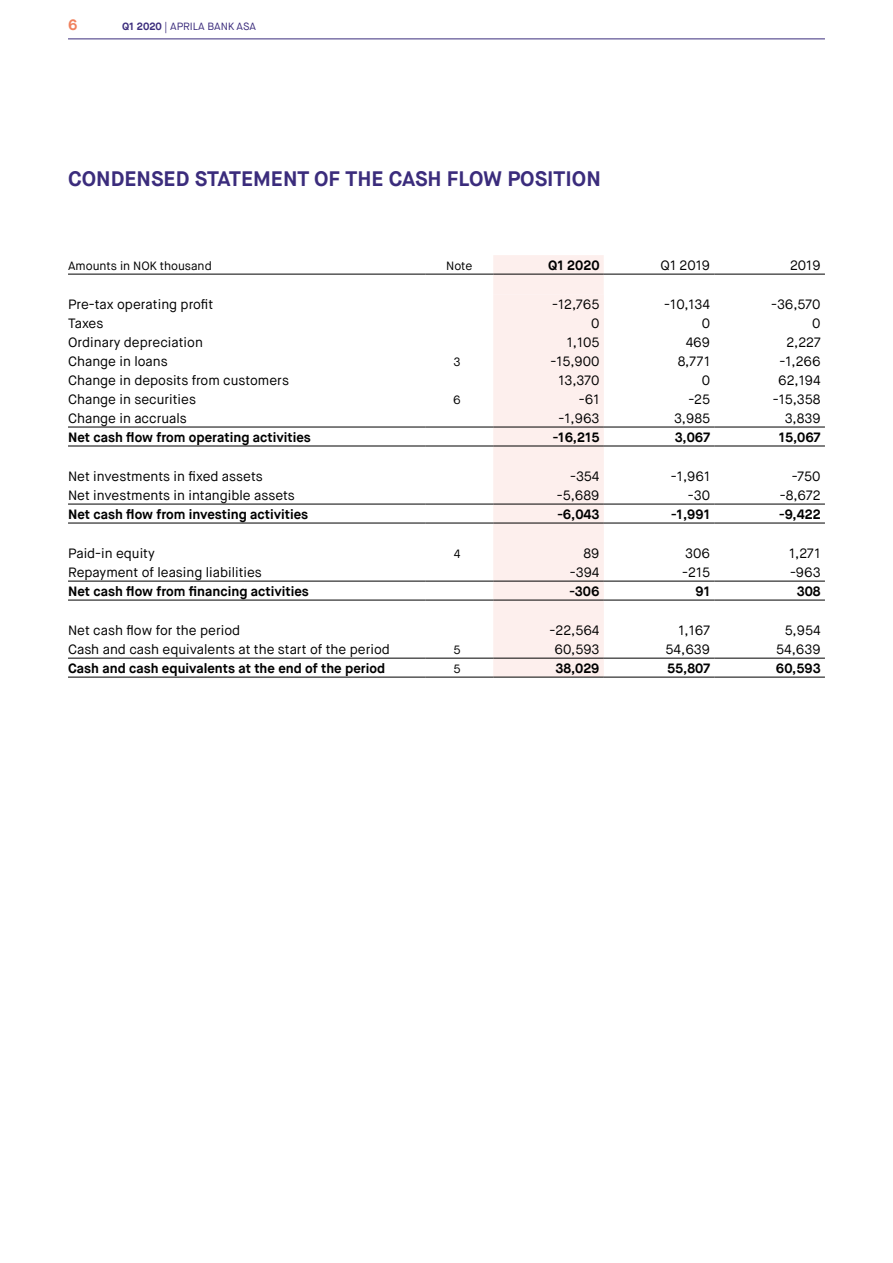
<style>
.page{position:relative;width:893px;height:1263px;background:#fff}
.page>*{position:absolute;margin:0;border:0;box-sizing:border-box;transform-origin:0 0}
.t1{font:700 21px "Maison Neue";color:#3b2c7c}
.t2{font:700 15px "Maison Neue";color:#f0815d}
.t3{font:13.5px "Maison Neue";color:#000}
.t4{font:700 13.5px "Maison Neue";color:#000}
.t5{font:12px "Maison Neue";color:#000}
.t6{font:10.5px "Maison Neue";color:#3b2c7c}
.s1{font-weight:700}
</style>
<div class="page">
<hr style="left:68px;top:39px;width:757px;height:1px;background:#3b2c7c">
<svg style="left:604px;top:273px;width:221px;height:404px"></svg>
<div style="left:493px;top:255px;width:111px;height:422px;background:#fdefed"></div>
<hr style="left:68px;top:274px;width:357px;height:1px;background:#000">
<hr style="left:425px;top:274px;width:68px;height:1px;background:#000">
<hr style="left:493px;top:274px;width:111px;height:1px;background:#000">
<hr style="left:604px;top:274px;width:110px;height:1px;background:#000">
<hr style="left:714px;top:274px;width:111px;height:1px;background:#000">
<hr style="left:68px;top:427px;width:357px;height:1px;background:#000">
<hr style="left:425px;top:427px;width:68px;height:1px;background:#000">
<hr style="left:493px;top:427px;width:111px;height:1px;background:#000">
<hr style="left:604px;top:427px;width:110px;height:1px;background:#000">
<hr style="left:714px;top:427px;width:111px;height:1px;background:#000">
<hr style="left:68px;top:446px;width:357px;height:1px;background:#000">
<hr style="left:425px;top:446px;width:68px;height:1px;background:#000">
<hr style="left:493px;top:446px;width:111px;height:1px;background:#000">
<hr style="left:604px;top:446px;width:110px;height:1px;background:#000">
<hr style="left:714px;top:446px;width:111px;height:1px;background:#000">
<hr style="left:68px;top:504px;width:357px;height:1px;background:#000">
<hr style="left:425px;top:504px;width:68px;height:1px;background:#000">
<hr style="left:493px;top:504px;width:111px;height:1px;background:#000">
<hr style="left:604px;top:504px;width:110px;height:1px;background:#000">
<hr style="left:714px;top:504px;width:111px;height:1px;background:#000">
<hr style="left:68px;top:523px;width:357px;height:1px;background:#000">
<hr style="left:425px;top:523px;width:68px;height:1px;background:#000">
<hr style="left:493px;top:523px;width:111px;height:1px;background:#000">
<hr style="left:604px;top:523px;width:110px;height:1px;background:#000">
<hr style="left:714px;top:523px;width:111px;height:1px;background:#000">
<hr style="left:68px;top:581px;width:357px;height:1px;background:#000">
<hr style="left:425px;top:581px;width:68px;height:1px;background:#000">
<hr style="left:493px;top:581px;width:111px;height:1px;background:#000">
<hr style="left:604px;top:581px;width:110px;height:1px;background:#000">
<hr style="left:714px;top:581px;width:111px;height:1px;background:#000">
<hr style="left:68px;top:600px;width:357px;height:1px;background:#000">
<hr style="left:425px;top:600px;width:68px;height:1px;background:#000">
<hr style="left:493px;top:600px;width:111px;height:1px;background:#000">
<hr style="left:604px;top:600px;width:110px;height:1px;background:#000">
<hr style="left:714px;top:600px;width:111px;height:1px;background:#000">
<hr style="left:68px;top:658px;width:357px;height:1px;background:#000">
<hr style="left:425px;top:658px;width:68px;height:1px;background:#000">
<hr style="left:493px;top:658px;width:111px;height:1px;background:#000">
<hr style="left:604px;top:658px;width:110px;height:1px;background:#000">
<hr style="left:714px;top:658px;width:111px;height:1px;background:#000">
<hr style="left:68px;top:677px;width:357px;height:1px;background:#000">
<hr style="left:425px;top:677px;width:68px;height:1px;background:#000">
<hr style="left:493px;top:677px;width:111px;height:1px;background:#000">
<hr style="left:604px;top:677px;width:110px;height:1px;background:#000">
<hr style="left:714px;top:677px;width:111px;height:1px;background:#000">
<p class="t2" style="left:68px;top:15px;width:11px">6</p>
<p class="t6" style="left:122px;top:20px;width:135px"><span class="s1">Q1 2020</span> | APRILA BANK ASA</p>
<h1 class="t1" style="left:68px;top:166px;width:534px">CONDENSED STATEMENT OF THE CASH FLOW POSITION</h1>
<p class="t5" style="left:68px;top:258px;width:145px">Amounts in NOK thousand</p>
<p class="t5" style="left:446px;top:258px;width:28px">Note</p>
<p class="t4" style="left:548px;top:257px;width:53px">Q1 2020</p>
<p class="t3" style="left:661px;top:257px;width:51px">Q1 2019</p>
<p class="t3" style="left:790px;top:257px;width:32px">2019</p>
<p class="t3" style="left:68px;top:296px;width:147px">Pre-tax operating profit</p>
<p class="t3" style="left:552px;top:296px;width:49px">-12,765</p>
<p class="t3" style="left:664px;top:296px;width:47px">-10,134</p>
<p class="t3" style="left:771px;top:296px;width:51px">-36,570</p>
<p class="t3" style="left:68px;top:315px;width:37px">Taxes</p>
<p class="t3" style="left:591px;top:315px;width:10px">0</p>
<p class="t3" style="left:702px;top:315px;width:10px">0</p>
<p class="t3" style="left:812px;top:315px;width:10px">0</p>
<p class="t3" style="left:68px;top:334px;width:136px">Ordinary depreciation</p>
<p class="t3" style="left:567px;top:334px;width:34px">1,105</p>
<p class="t3" style="left:686px;top:334px;width:26px">469</p>
<p class="t3" style="left:786px;top:334px;width:36px">2,227</p>
<p class="t3" style="left:68px;top:353px;width:101px">Change in loans</p>
<p class="t5" style="left:454px;top:354px;width:9px">3</p>
<p class="t3" style="left:550px;top:353px;width:51px">-15,900</p>
<p class="t3" style="left:678px;top:353px;width:34px">8,771</p>
<p class="t3" style="left:779px;top:353px;width:43px">-1,266</p>
<p class="t3" style="left:68px;top:372px;width:222px">Change in deposits from customers</p>
<p class="t3" style="left:558px;top:372px;width:43px">13,370</p>
<p class="t3" style="left:702px;top:372px;width:10px">0</p>
<p class="t3" style="left:778px;top:372px;width:44px">62,194</p>
<p class="t3" style="left:68px;top:391px;width:129px">Change in securities</p>
<p class="t5" style="left:453px;top:392px;width:9px">6</p>
<p class="t3" style="left:579px;top:391px;width:22px">-61</p>
<p class="t3" style="left:688px;top:391px;width:23px">-25</p>
<p class="t3" style="left:773px;top:391px;width:49px">-15,358</p>
<p class="t3" style="left:68px;top:410px;width:120px">Change in accruals</p>
<p class="t3" style="left:559px;top:410px;width:42px">-1,963</p>
<p class="t3" style="left:674px;top:410px;width:38px">3,985</p>
<p class="t3" style="left:785px;top:410px;width:37px">3,839</p>
<p class="t4" style="left:68px;top:428px;width:244px">Net cash flow from operating activities</p>
<p class="t4" style="left:553px;top:428px;width:48px">-16,215</p>
<p class="t4" style="left:675px;top:428px;width:37px">3,067</p>
<p class="t4" style="left:779px;top:428px;width:43px">15,067</p>
<p class="t3" style="left:68px;top:468px;width:196px">Net investments in fixed assets</p>
<p class="t3" style="left:570px;top:468px;width:31px">-354</p>
<p class="t3" style="left:671px;top:468px;width:41px">-1,961</p>
<p class="t3" style="left:792px;top:468px;width:31px">-750</p>
<p class="t3" style="left:68px;top:487px;width:228px">Net investments in intangible assets</p>
<p class="t3" style="left:557px;top:487px;width:44px">-5,689</p>
<p class="t3" style="left:688px;top:487px;width:24px">-30</p>
<p class="t3" style="left:780px;top:487px;width:42px">-8,672</p>
<p class="t4" style="left:68px;top:505px;width:242px">Net cash flow from investing activities</p>
<p class="t4" style="left:557px;top:505px;width:44px">-6,043</p>
<p class="t4" style="left:671px;top:505px;width:41px">-1,991</p>
<p class="t4" style="left:779px;top:505px;width:43px">-9,422</p>
<p class="t3" style="left:68px;top:545px;width:88px">Paid-in equity</p>
<p class="t5" style="left:454px;top:546px;width:8px">4</p>
<p class="t3" style="left:583px;top:545px;width:18px">89</p>
<p class="t3" style="left:685px;top:545px;width:26px">306</p>
<p class="t3" style="left:789px;top:545px;width:33px">1,271</p>
<p class="t3" style="left:68px;top:564px;width:195px">Repayment of leasing liabilities</p>
<p class="t3" style="left:570px;top:564px;width:31px">-394</p>
<p class="t3" style="left:682px;top:564px;width:29px">-215</p>
<p class="t3" style="left:790px;top:564px;width:32px">-963</p>
<p class="t4" style="left:68px;top:582px;width:242px">Net cash flow from financing activities</p>
<p class="t4" style="left:569px;top:582px;width:32px">-306</p>
<p class="t4" style="left:695px;top:582px;width:16px">91</p>
<p class="t4" style="left:797px;top:582px;width:25px">308</p>
<p class="t3" style="left:68px;top:622px;width:174px">Net cash flow for the period</p>
<p class="t3" style="left:550px;top:622px;width:51px">-22,564</p>
<p class="t3" style="left:678px;top:622px;width:33px">1,167</p>
<p class="t3" style="left:785px;top:622px;width:37px">5,954</p>
<p class="t3" style="left:68px;top:641px;width:323px">Cash and cash equivalents at the start of the period</p>
<p class="t5" style="left:454px;top:642px;width:9px">5</p>
<p class="t3" style="left:555px;top:641px;width:46px">60,593</p>
<p class="t3" style="left:666px;top:641px;width:46px">54,639</p>
<p class="t3" style="left:776px;top:641px;width:46px">54,639</p>
<p class="t4" style="left:68px;top:660px;width:319px">Cash and cash equivalents at the end of the period</p>
<p class="t5" style="left:454px;top:661px;width:9px">5</p>
<p class="t4" style="left:555px;top:660px;width:46px">38,029</p>
<p class="t4" style="left:667px;top:660px;width:44px">55,807</p>
<p class="t4" style="left:776px;top:660px;width:46px">60,593</p>
</div>
